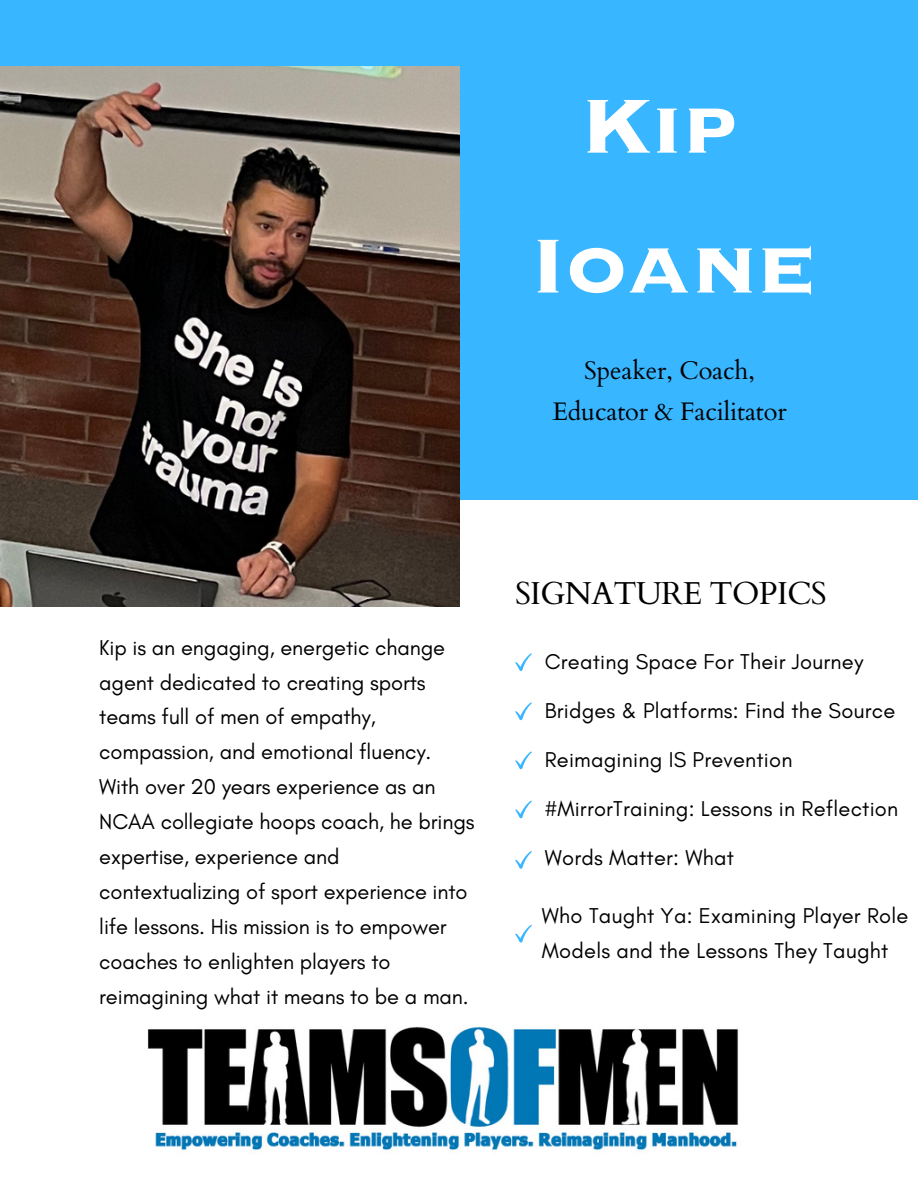
<style>
.page{position:relative;width:918px;height:1188px;background:#fff}
.page>*{position:absolute;margin:0;border:0;box-sizing:border-box;transform-origin:0 0}
.t1{font:100.2px "Copperplate Gothic LT Pro 33 BC";letter-spacing:-.015em;color:#fff}
.t2{font:31.8px "Cardo";letter-spacing:-.02em;color:#000}
.t3{font:25.35px "Cardo";letter-spacing:-.005em;color:#000}
.t4{font:21.9px/35px "Glacial Indifference";letter-spacing:-.005em;color:#000}
</style>
<div class="page">
<div style="left:0;top:0;width:918px;height:500px;background:#38b6ff"></div>
<img style="left:0;top:67px;width:459px;height:540px">
<svg style="left:515px;top:653px;width:17px;height:18px"></svg>
<svg style="left:515px;top:702px;width:17px;height:18px"></svg>
<svg style="left:515px;top:751px;width:17px;height:18px"></svg>
<svg style="left:515px;top:800px;width:17px;height:18px"></svg>
<svg style="left:515px;top:851px;width:17px;height:18px"></svg>
<svg style="left:515px;top:925px;width:17px;height:18px"></svg>
<img style="left:147px;top:1026px;width:592px;height:125px">
<p class="t1" style="left:579px;top:80px;width:160px">Kip</p>
<p class="t1" style="left:529px;top:220px;width:290px">Ioane</p>
<p class="t3" style="left:584px;top:354px;width:172px">Speaker, Coach,</p>
<p class="t3" style="left:552px;top:395px;width:236px">Educator &amp; Facilitator</p>
<p class="t4" style="left:99px;top:629px;width:377px">Kip is an engaging, energetic change agent dedicated to creating sports teams full of men of empathy, compassion, and emotional fluency.<br>With over 20 years experience as an NCAA collegiate hoops coach, he brings expertise, experience and contextualizing of sport experience into life lessons. His mission is to empower coaches to enlighten players to reimagining what it means to be a man.</p>
<p class="t2" style="left:515px;top:573px;width:313px">SIGNATURE TOPICS</p>
<p class="t4" style="left:545px;top:644px;width:320px">Creating Space For Their Journey</p>
<p class="t4" style="left:545px;top:693px;width:352px">Bridges &amp; Platforms: Find the Source</p>
<p class="t4" style="left:545px;top:742px;width:249px">Reimagining IS Prevention</p>
<p class="t4" style="left:545px;top:791px;width:355px">#MirrorTraining: Lessons in Reflection</p>
<p class="t4" style="left:545px;top:840px;width:191px">Words Matter: What</p>
<p class="t4" style="left:542px;top:898px;width:368px">Who Taught Ya: Examining Player Role<br>Models and the Lessons They Taught</p>
</div>
